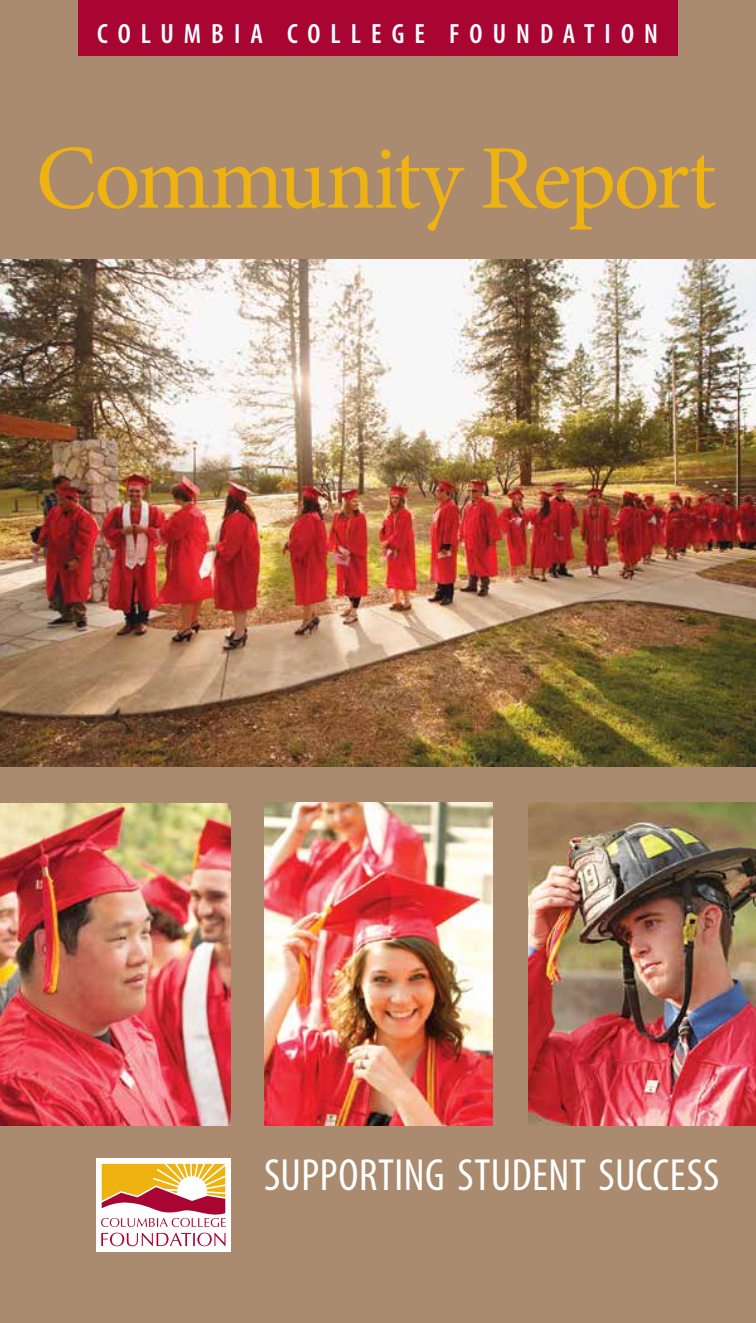
<style>
.page{position:relative;width:756px;height:1323px;background:#aa8b6f}
.page>*{position:absolute;margin:0;border:0;box-sizing:border-box;transform-origin:0 0}
.t1{font:91px "Minion Pro";color:#eeb310}
.t2{font:condensed 45.32px "Myriad Pro";letter-spacing:.01em;color:#fff}
.t3{font:600 condensed 28px "Myriad Pro";letter-spacing:.36em;color:#fff}
</style>
<div class="page">
<img style="left:1px;top:260px;width:755px;height:506px">
<img style="left:0;top:803px;width:231px;height:323px">
<img style="left:528px;top:803px;width:228px;height:323px">
<img style="left:264px;top:803px;width:229px;height:323px">
<div style="left:79px;top:0;width:599px;height:55px;background:#a90533"></div>
<div style="left:96px;top:1158px;width:135px;height:93px;background:#fff"></div>
<svg style="left:101px;top:1164px;width:125px;height:63px"></svg>
<svg style="left:101px;top:1233px;width:125px;height:13px"></svg>
<p class="t3" style="left:97px;top:16px;width:562px">COLUMBIA COLLEGE FOUNDATION</p>
<h1 class="t1" style="left:36px;top:118px;width:682px">Community Report</h1>
<h2 class="t2" style="left:264px;top:1148px;width:457px">SUPPORTING STUDENT SUCCESS</h2>
</div>
